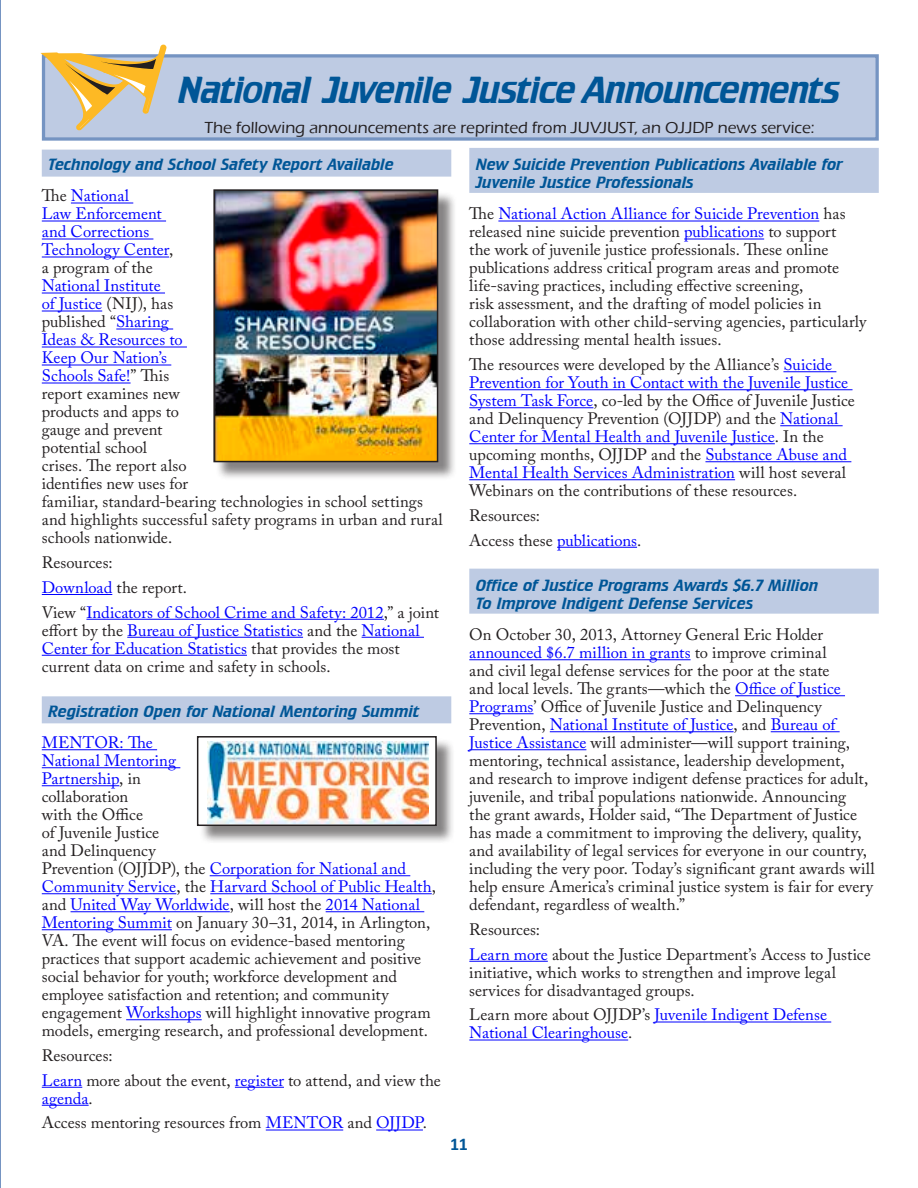
<style>
.page{position:relative;width:918px;height:1188px;background:#fff}
.page>*{position:absolute;margin:0;border:0;box-sizing:border-box;transform-origin:0 0}
.t1{font:33px "Crillee";letter-spacing:-.015em;color:#005697}
.t2{font:700 18px "Calibri";color:#005697}
.t3{font:16.5px/18px "Adobe Caslon Pro";color:#231f20}
.t4{font:italic 16.5px/18px "Crillee BT";color:#005697}
.t5{font:16.5px/18px "Adobe Caslon Pro";color:#00f}
.t6{font:500 16.5px "Eras ITC";color:#231f20}
.s1{color:#231f20}
.s2{color:#00f}
</style>
<div class="page">
<div style="left:42px;top:150px;width:409px;height:27px;background:#becbe3"></div>
<hr style="left:71px;top:203px;width:62px;height:1px;background:#00f">
<hr style="left:42px;top:221px;width:124px;height:1px;background:#00f">
<hr style="left:42px;top:239px;width:111px;height:1px;background:#00f">
<hr style="left:42px;top:257px;width:127px;height:1px;background:#00f">
<hr style="left:42px;top:293px;width:123px;height:1px;background:#00f">
<hr style="left:42px;top:311px;width:60px;height:1px;background:#00f">
<hr style="left:116px;top:329px;width:57px;height:1px;background:#00f">
<hr style="left:42px;top:347px;width:145px;height:1px;background:#00f">
<hr style="left:42px;top:365px;width:129px;height:1px;background:#00f">
<hr style="left:42px;top:383px;width:89px;height:1px;background:#00f">
<hr style="left:42px;top:594px;width:70px;height:1px;background:#00f">
<hr style="left:86px;top:619px;width:298px;height:1px;background:#00f">
<hr style="left:127px;top:637px;width:176px;height:1px;background:#00f">
<hr style="left:362px;top:637px;width:62px;height:1px;background:#00f">
<hr style="left:42px;top:655px;width:205px;height:1px;background:#00f">
<div style="left:42px;top:696px;width:409px;height:27px;background:#becbe3"></div>
<hr style="left:42px;top:749px;width:115px;height:1px;background:#00f">
<hr style="left:42px;top:767px;width:138px;height:1px;background:#00f">
<hr style="left:42px;top:785px;width:77px;height:1px;background:#00f">
<hr style="left:210px;top:875px;width:200px;height:1px;background:#00f">
<hr style="left:42px;top:893px;width:134px;height:1px;background:#00f">
<hr style="left:210px;top:893px;width:222px;height:1px;background:#00f">
<hr style="left:71px;top:911px;width:159px;height:1px;background:#00f">
<hr style="left:326px;top:911px;width:98px;height:1px;background:#00f">
<hr style="left:42px;top:929px;width:130px;height:1px;background:#00f">
<hr style="left:126px;top:1019px;width:76px;height:1px;background:#00f">
<hr style="left:42px;top:1087px;width:40px;height:1px;background:#00f">
<hr style="left:235px;top:1087px;width:49px;height:1px;background:#00f">
<hr style="left:42px;top:1105px;width:47px;height:1px;background:#00f">
<hr style="left:266px;top:1130px;width:77px;height:1px;background:#00f">
<hr style="left:376px;top:1130px;width:47px;height:1px;background:#00f">
<div style="left:469px;top:148px;width:410px;height:45px;background:#becbe3"></div>
<hr style="left:498px;top:221px;width:321px;height:1px;background:#00f">
<hr style="left:684px;top:239px;width:80px;height:1px;background:#00f">
<hr style="left:783px;top:371px;width:53px;height:1px;background:#00f">
<hr style="left:469px;top:389px;width:384px;height:1px;background:#00f">
<hr style="left:469px;top:407px;width:124px;height:1px;background:#00f">
<hr style="left:780px;top:425px;width:63px;height:1px;background:#00f">
<hr style="left:469px;top:443px;width:306px;height:1px;background:#00f">
<hr style="left:705px;top:461px;width:146px;height:1px;background:#00f">
<hr style="left:469px;top:479px;width:266px;height:1px;background:#00f">
<hr style="left:557px;top:547px;width:80px;height:1px;background:#00f">
<div style="left:469px;top:569px;width:410px;height:45px;background:#becbe3"></div>
<hr style="left:469px;top:659px;width:222px;height:1px;background:#00f">
<hr style="left:735px;top:695px;width:110px;height:1px;background:#00f">
<hr style="left:469px;top:713px;width:65px;height:1px;background:#00f">
<hr style="left:550px;top:731px;width:184px;height:1px;background:#00f">
<hr style="left:771px;top:731px;width:69px;height:1px;background:#00f">
<hr style="left:469px;top:749px;width:117px;height:1px;background:#00f">
<hr style="left:469px;top:961px;width:79px;height:1px;background:#00f">
<hr style="left:655px;top:1022px;width:176px;height:1px;background:#00f">
<hr style="left:469px;top:1040px;width:159px;height:1px;background:#00f">
<hr style="left:0;top:0;width:1px;height:1187px;background:#7594c2">
<div style="left:42px;top:54px;width:837px;height:87px;background:#becbe3;border:3px solid #7594c2"></div>
<svg style="left:40px;top:44px;width:127px;height:133px"></svg>
<div style="left:216px;top:192px;width:241px;height:289px;background:#231f20;opacity:.55"></div>
<img style="left:216px;top:192px;width:219px;height:267px">
<div style="left:213px;top:189px;width:225px;height:273px;border:2px solid #231f20"></div>
<div style="left:199px;top:738px;width:257px;height:107px;background:#231f20;opacity:.55"></div>
<div style="left:198px;top:737px;width:238px;height:88px;background:#fff"></div>
<img style="left:208px;top:741px;width:221px;height:82px">
<div style="left:197px;top:736px;width:240px;height:90px;border:2px solid #231f20"></div>
<h1 class="t1" style="left:179px;top:68px;width:663px">National Juvenile Justice Announcements</h1>
<p class="t6" style="left:204px;top:118px;width:611px">The following announcements are reprinted from JUVJUST, an OJJDP news service:</p>
<p class="t4" style="left:49px;top:155px;width:347px">Technology and School Safety Report Available</p>
<p class="t5" style="left:42px;top:187px;width:133px"><span class="s1">The</span> National<br>Law Enforcement and Corrections<br>Technology Center<span class="s1">, a program of the</span></p>
<p class="t3" style="left:42px;top:277px;width:403px"><span class="s2">National Institute<br>of Justice</span> (NIJ), has<br>published “<span class="s2">Sharing<br>Ideas &amp; Resources to<br>Keep Our Nation’s<br>Schools Safe!</span>” This<br>report examines new<br>products and apps to<br>gauge and prevent<br>potential school<br>crises. The report also<br>identifies new uses for<br>familiar, standard-bearing technologies in school settings and highlights successful safety programs in urban and rural schools nationwide.</p>
<p class="t5" style="left:42px;top:550px;width:399px;line-height:24.8px"><span class="s1">Resources:<br></span>Download <span class="s1">the report.<br>View “</span>Indicators of School Crime and Safety: 2012<span class="s1">,” a joint</span></p>
<p class="t3" style="left:42px;top:621px;width:379px">effort by the <span class="s2">Bureau of Justice Statistics</span> and the <span class="s2">National<br>Center for Education Statistics</span> that provides the most current data on crime and safety in schools.</p>
<p class="t4" style="left:49px;top:702px;width:373px">Registration Open for National Mentoring Summit</p>
<p class="t3" style="left:42px;top:733px;width:396px"><span class="s2">MENTOR: The<br>National Mentoring<br>Partnership</span>, in<br>collaboration<br>with the Office<br>of Juvenile Justice<br>and Delinquency<br>Prevention (OJJDP), the <span class="s2">Corporation for National and Community Service</span>, the <span class="s2">Harvard School of Public Health</span>, and <span class="s2">United Way Worldwide</span>, will host the <span class="s2">2014 National Mentoring Summit</span> on January 30–31, 2014, in Arlington, VA. The event will focus on evidence-based mentoring practices that support academic achievement and positive social behavior for youth; workforce development and employee satisfaction and retention; and community engagement <span class="s2">Workshops</span> will highlight innovative program models, emerging research, and professional development.</p>
<p class="t3" style="left:42px;top:1043px;width:401px;line-height:24.8px">Resources:<br><span class="s2">Learn</span> more about the event, <span class="s2">register</span> to attend, and view the</p>
<p class="t3" style="left:42px;top:1086px;width:387px;line-height:24.8px"><span class="s2">agenda</span>.<br>Access mentoring resources from <span class="s2">MENTOR</span> and <span class="s2">OJJDP</span>.</p>
<p class="t4" style="left:476px;top:155px;width:368px">New Suicide Prevention Publications Available for<br>Juvenile Justice Professionals</p>
<p class="t3" style="left:469px;top:205px;width:398px">The <span class="s2">National Action Alliance for Suicide Prevention</span> has released nine suicide prevention <span class="s2">publications</span> to support<br>the work of juvenile justice professionals. These online publications address critical program areas and promote life-saving practices, including effective screening,<br>risk assessment, and the drafting of model policies in collaboration with other child-serving agencies, particularly those addressing mental health issues.</p>
<p class="t3" style="left:469px;top:355px;width:387px">The resources were developed by the Alliance’s <span class="s2">Suicide Prevention for Youth in Contact with the Juvenile Justice System Task Force</span>, co-led by the Office of Juvenile Justice and Delinquency Prevention (OJJDP) and the <span class="s2">National Center for Mental Health and Juvenile Justice</span>. In the upcoming months, OJJDP and the <span class="s2">Substance Abuse and Mental Health Services Administration</span> will host several Webinars on the contributions of these resources.</p>
<p class="t3" style="left:469px;top:503px;width:173px;line-height:24.8px">Resources:<br>Access these <span class="s2">publications</span>.</p>
<p class="t4" style="left:476px;top:576px;width:344px">Office of Justice Programs Awards $6.7 Million<br>To Improve Indigent Defense Services</p>
<p class="t3" style="left:469px;top:625px;width:407px">On October 30, 2013, Attorney General Eric Holder <span class="s2">announced $6.7 million in grants</span> to improve criminal<br>and civil legal defense services for the poor at the state<br>and local levels. The grants—which the <span class="s2">Office of Justice Programs</span>’ Office of Juvenile Justice and Delinquency Prevention, <span class="s2">National Institute of Justice</span>, and <span class="s2">Bureau of Justice Assistance</span> will administer—will support training, mentoring, technical assistance, leadership development,<br>and research to improve indigent defense practices for adult, juvenile, and tribal populations nationwide. Announcing<br>the grant awards, Holder said, “The Department of Justice has made a commitment to improving the delivery, quality, and availability of legal services for everyone in our country, including the very poor. Today’s significant grant awards will help ensure America’s criminal justice system is fair for every defendant, regardless of wealth.”</p>
<p class="t3" style="left:469px;top:917px;width:403px;line-height:24.8px">Resources:<br><span class="s2">Learn more</span> about the Justice Department’s Access to Justice</p>
<p class="t3" style="left:469px;top:963px;width:368px">initiative, which works to strengthen and improve legal services for disadvantaged groups.</p>
<p class="t5" style="left:469px;top:1006px;width:359px"><span class="s1">Learn more about OJJDP’s</span> Juvenile Indigent Defense<br>National Clearinghouse<span class="s1">.</span></p>
<p class="t2" style="left:450px;top:1132px;width:19px">11</p>
</div>
